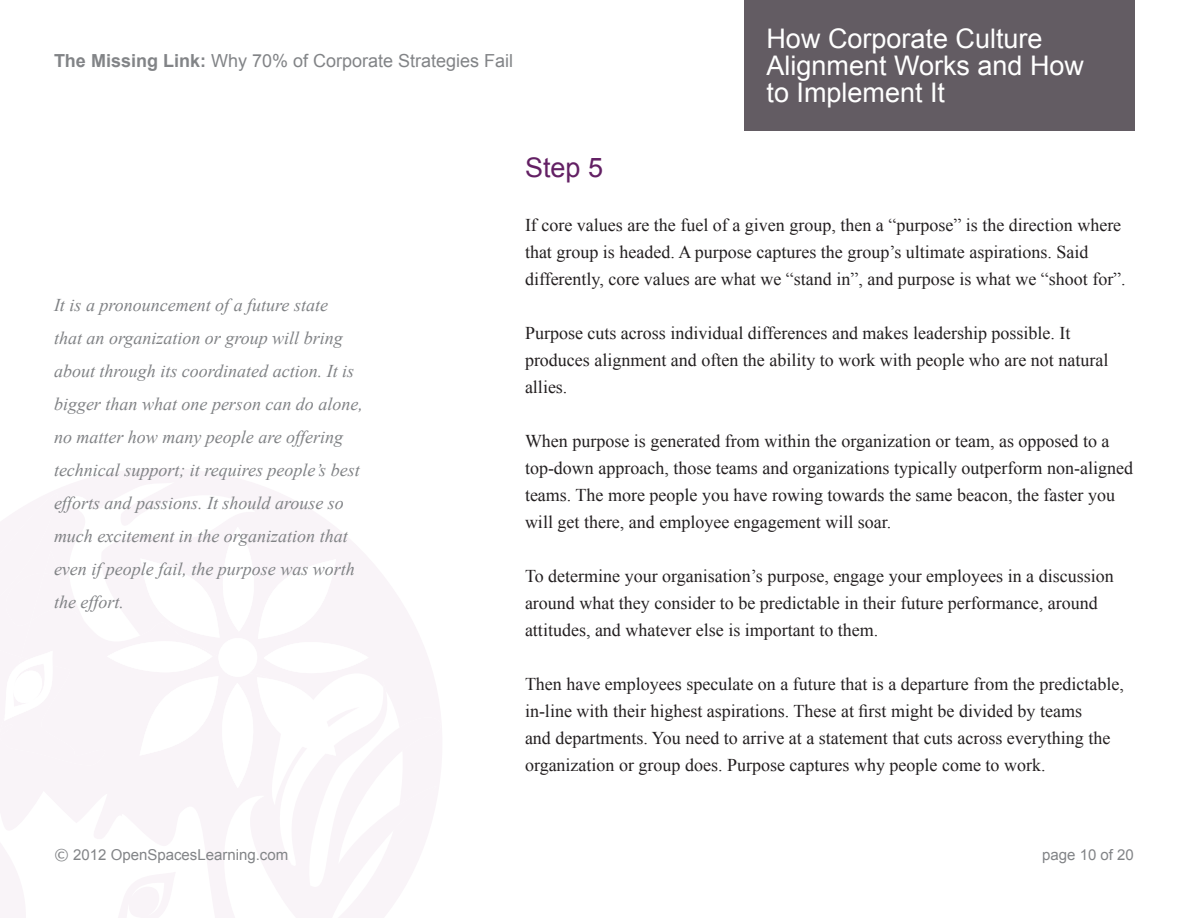
<style>
.page{position:relative;width:1188px;height:918px;background:#fff}
.page>*{position:absolute;margin:0;border:0;box-sizing:border-box;transform-origin:0 0}
.t1{font:27px/27px "Arial";color:#fff}
.t2{font:27px "Arial";color:#632064}
.t3{font:18px/27px "Times New Roman";color:#231f20}
.t4{font:italic 18px/33px "Times New Roman";color:#808285}
.t5{font:18px "Arial";color:#828487}
.t6{font:15px "Arial";color:#828487}
.s1{font-weight:700}
.s2{font-family:"Verdana"}
</style>
<div class="page">
<svg style="left:50px;top:468px;width:228px;height:25px;fill:#f9f4f8"></svg>
<svg style="left:0;top:493px;width:442px;height:425px;fill:#f9f4f8"></svg>
<svg style="left:114px;top:872px;width:62px;height:46px"></svg>
<svg style="left:4px;top:651px;width:49px;height:70px"></svg>
<svg style="left:107px;top:527px;width:262px;height:261px;fill:#f9f4f8"></svg>
<div style="left:744px;top:0;width:390px;height:130px;background:#635c63"></div>
<p class="t5" style="left:54px;top:49px;width:461px"><span class="s1">The Missing Link:</span> Why 70% of Corporate Strategies Fail</p>
<h1 class="t1" style="left:766px;top:25px;width:319px">How Corporate Culture<br>Alignment Works and How to Implement It</h1>
<p class="t4" style="left:54px;top:288px;width:310px">It is a pronouncement of a future state<br>that an organization or group will bring about through its coordinated action. It is bigger than what one person can do alone, no matter how many people are offering technical support; it requires people’s best efforts and passions. It should arouse so much excitement in the organization that even if people fail, the purpose was worth the effort.</p>
<h1 class="t2" style="left:525px;top:150px;width:80px">Step 5</h1>
<p class="t3" style="left:525px;top:211px;width:602px">If core values are the fuel of a given group, then a “purpose” is the direction where that group is headed. A purpose captures the group’s ultimate aspirations. Said differently, core values are what we “stand in”, and purpose is what we “shoot for”.</p>
<p class="t3" style="left:525px;top:319px;width:585px">Purpose cuts across individual differences and makes leadership possible. It produces alignment and often the ability to work with people who are not natural allies.</p>
<p class="t3" style="left:525px;top:427px;width:610px">When purpose is generated from within the organization or team, as opposed to a top-down approach, those teams and organizations typically outperform non-aligned teams. The more people you have rowing towards the same beacon, the faster you will get there, and employee engagement will soar.</p>
<p class="t3" style="left:525px;top:562px;width:590px">To determine your organisation’s purpose, engage your employees in a discussion around what they consider to be predictable in their future performance, around attitudes, and whatever else is important to them.</p>
<p class="t3" style="left:525px;top:670px;width:600px">Then have employees speculate on a future that is a departure from the predictable, in-line with their highest aspirations. These at first might be divided by teams<br>and departments. You need to arrive at a statement that cuts across everything the organization or group does. Purpose captures why people come to work.</p>
<p class="t6" style="left:54px;top:845px;width:236px"><span class="s2">©</span> 2012 OpenSpacesLearning.com</p>
<p class="t6" style="left:1042px;top:845px;width:93px">page 10 of 20</p>
</div>
